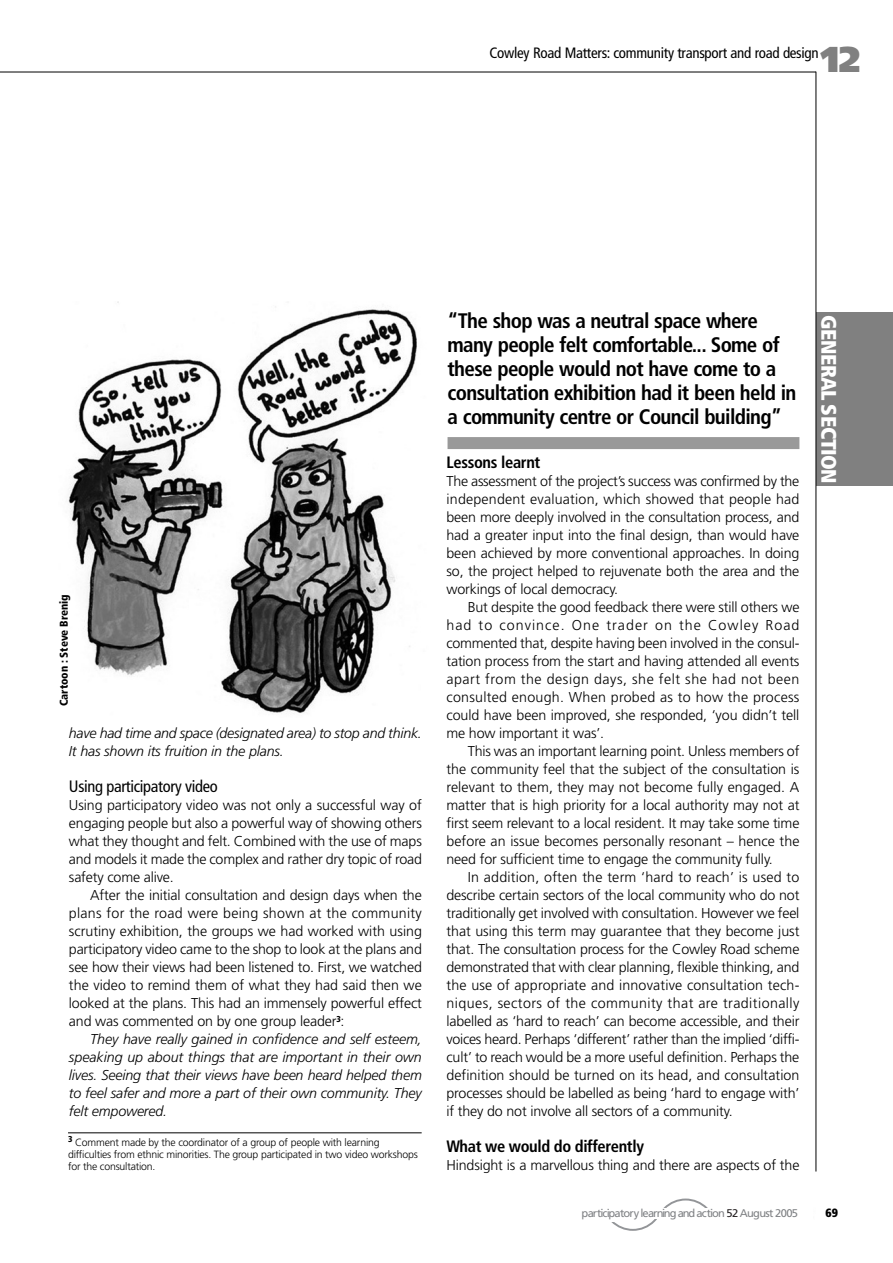
<style>
.page{position:relative;width:893px;height:1263px;background:#fff}
.page>*{position:absolute;margin:0;border:0;box-sizing:border-box;transform-origin:0 0}
.t1{font:900 36px "Frutiger";color:#808080}
.t2{font:700 condensed 21px/24px "Frutiger";letter-spacing:-.03em;color:#000}
.t3{font:900 condensed 21px "Frutiger";letter-spacing:-.02em;color:#fff}
.t4{font:700 condensed 16.5px "Frutiger";letter-spacing:-.02em;color:#000}
.t5{font:condensed 16.5px "Frutiger";letter-spacing:-.02em;color:#000}
.t6{font:condensed 15px "Frutiger";letter-spacing:-.02em;color:#000}
.t7{font:300 14.25px/18px "Frutiger";letter-spacing:-.01em;color:#000;text-align:justify}
.t8{font:italic 300 14.25px/18px "Frutiger";letter-spacing:-.01em;color:#000}
.t9{font:900 condensed 12px "Frutiger";color:#000}
.t10{font:900 condensed 11.25px "Frutiger";letter-spacing:-.005em;color:#000}
.t11{font:11.1px "Frutiger";letter-spacing:-.07em;color:#808285}
.t12{font:300 10.5px/12px "Frutiger";letter-spacing:-.015em;color:#000}
.s1{color:#231f20}
</style>
<div class="page">
<div style="left:816px;top:313px;width:77px;height:173px;background:#808080"></div>
<hr style="left:816px;top:72px;width:1px;height:1099px;background:#000">
<svg style="left:611px;top:1198px;width:97px;height:33px"></svg>
<div style="left:606px;top:1216px;width:10px;height:5px;background:#fff"></div>
<hr style="left:0;top:72px;width:816px;height:1px;background:#000">
<img style="left:68px;top:302px;width:349px;height:411px">
<div style="left:448px;top:437px;width:351px;height:12px;background:#999"></div>
<hr style="left:68px;top:1132px;width:354px;height:1px;background:#000">
<h1 class="t1" style="left:821px;top:45px;width:41px">12</h1>
<p class="t6" style="left:489px;top:47px;width:331px">Cowley Road Matters: community transport and road design</p>
<p class="t10" style="left:60px;top:706px;width:113px;rotate:-90deg">Cartoon : Steve Brenig</p>
<p class="t8" style="left:69px;top:725px;width:354px">have had time and space (designated area) to stop and think.<br>It has shown its fruition in the plans.</p>
<p class="t5" style="left:69px;top:780px;width:150px">Using participatory video</p>
<p class="t7" style="left:69px;top:797px;width:354px">Using participatory video was not only a successful way of engaging people but also a powerful way of showing others what they thought and felt. Combined with the use of maps and models it made the complex and rather dry topic of road safety come alive.</p>
<p class="t7" style="left:69px;top:887px;width:354px;text-indent:21px">After the initial consultation and design days when the plans for the road were being shown at the community scrutiny exhibition, the groups we had worked with using participatory video came to the shop to look at the plans and see how their views had been listened to. First, we watched the video to remind them of what they had said then we looked at the plans. This had an immensely powerful effect and was commented on by one group leader<sup>3</sup>:</p>
<p class="t8" style="left:69px;top:1031px;width:354px;text-align:justify;text-indent:21px">They have really gained in confidence and self esteem, speaking up about things that are important in their own lives. Seeing that their views have been heard helped them to feel safer and more a part of their own community. They felt empowered.</p>
<p class="t12" style="left:68px;top:1137px;width:351px"><sup>3</sup> Comment made by the coordinator of a group of people with learning difficulties from ethnic minorities. The group participated in two video workshops for the consultation.</p>
<h2 class="t2" style="left:448px;top:311px;width:350px">“The shop was a neutral space where many people felt comfortable... Some of these people would not have come to a consultation exhibition had it been held in a community centre or Council building”</h2>
<p class="t4" style="left:446px;top:456px;width:95px">Lessons learnt</p>
<p class="t7" style="left:446px;top:473px;width:354px">The assessment of the project’s success was confirmed by the independent evaluation, which showed that people had been more deeply involved in the consultation process, and had a greater input into the final design, than would have been achieved by more conventional approaches. In doing so, the project helped to rejuvenate both the area and the workings of local democracy.</p>
<p class="t7" style="left:446px;top:599px;width:354px;text-indent:21px">But despite the good feedback there were still others we had to convince. One trader on the Cowley Road commented that, despite having been involved in the consul&shy;tation process from the start and having attended all events apart from the design days, she felt she had not been consulted enough. When probed as to how the process could have been improved, she responded, ‘you didn’t tell me how important it was’.</p>
<p class="t7" style="left:446px;top:743px;width:354px;text-indent:21px">This was an important learning point. Unless members of the community feel that the subject of the consultation is relevant to them, they may not become fully engaged. A matter that is high priority for a local authority may not at first seem relevant to a local resident. It may take some time before an issue becomes personally resonant – hence the need for sufficient time to engage the community fully.</p>
<p class="t7" style="left:446px;top:869px;width:354px;text-indent:21px">In addition, often the term ‘hard to reach’ is used to describe certain sectors of the local community who do not traditionally get involved with consultation. However we feel that using this term may guarantee that they become just that. The consultation process for the Cowley Road scheme demonstrated that with clear planning, flexible thinking, and the use of appropriate and innovative consultation tech&shy;niques, sectors of the community that are traditionally labelled as ‘hard to reach’ can become accessible, and their voices heard. Perhaps ‘different’ rather than the implied ‘diffi&shy;cult’ to reach would be a more useful definition. Perhaps the definition should be turned on its head, and consultation processes should be labelled as being ‘hard to engage with’ if they do not involve all sectors of a community.</p>
<p class="t4" style="left:446px;top:1140px;width:199px">What we would do differently</p>
<p class="t7" style="left:446px;top:1157px;width:354px">Hindsight is a marvellous thing and there are aspects of the</p>
<h2 class="t3" style="left:837px;top:315px;width:170px;rotate:90deg">GENERAL SECTION</h2>
<p class="t11" style="left:582px;top:1209px;width:218px">participatory learning and action <span class="s1">52</span> August 2005</p>
<p class="t9" style="left:826px;top:1208px;width:14px">69</p>
</div>
